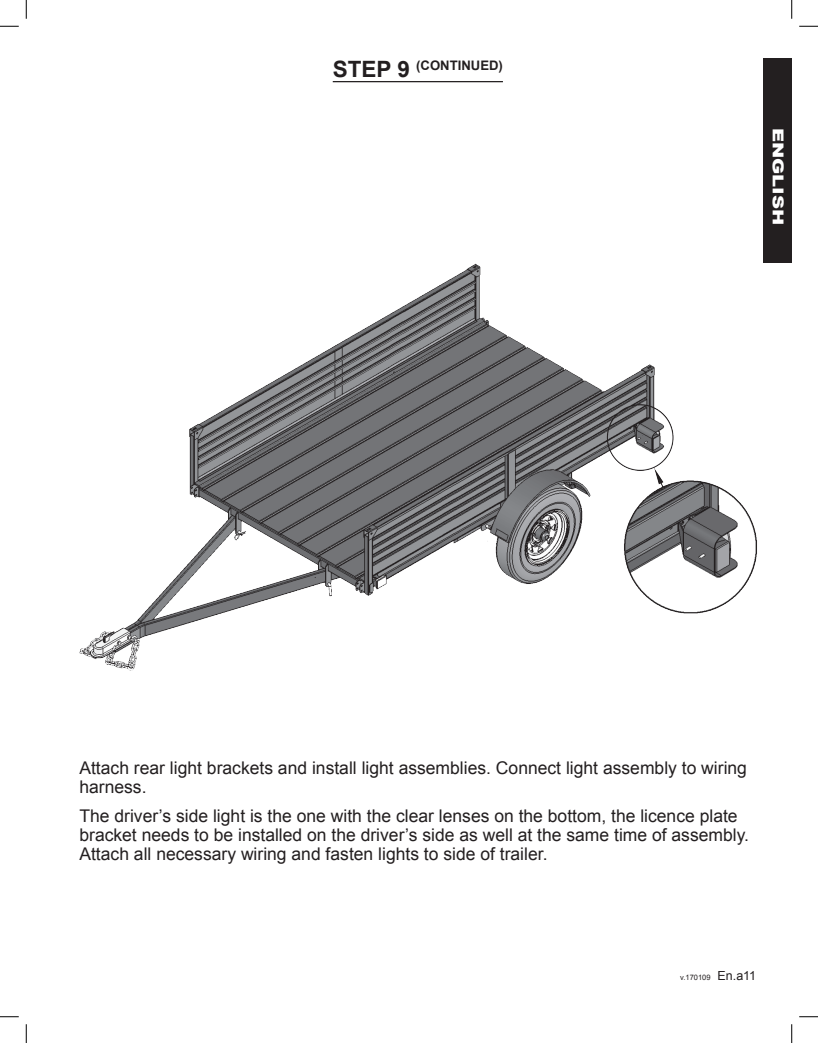
<style>
.page{position:relative;width:818px;height:1043px;background:#fff}
.page>*{position:absolute;margin:0;border:0;box-sizing:border-box;transform-origin:0 0}
.t1{font:17.5px/18.8px "Arial";color:#231f20}
.t2{font:900 15px "Arial";color:#fff;scale:1.3 1}
.t3{font:700 13.12px "Arial";color:#231f20}
.t4{font:7.5px "Arial";color:#231f20}
.s1{font-size:22.5px}
.s2{font-size:12.5px}
</style>
<div class="page">
<div style="left:763px;top:58px;width:28px;height:205px;background:#231f20"></div>
<hr style="left:333px;top:81px;width:170px;height:1px;background:#231f20">
<img style="left:79px;top:263px;width:678px;height:408px">
<svg style="left:0;top:25px;width:19px;height:2px"></svg>
<svg style="left:799px;top:25px;width:19px;height:2px"></svg>
<svg style="left:0;top:1016px;width:19px;height:1px"></svg>
<svg style="left:799px;top:1016px;width:19px;height:1px"></svg>
<svg style="left:25px;top:0;width:2px;height:19px"></svg>
<svg style="left:25px;top:1024px;width:2px;height:18px"></svg>
<svg style="left:791px;top:0;width:1px;height:19px"></svg>
<svg style="left:791px;top:1024px;width:1px;height:18px"></svg>
<p class="t3" style="left:333px;top:57px;width:172px"><span class="s1">STEP 9</span> (CONTINUED)</p>
<p class="t2" style="left:789px;top:128px;width:76px;rotate:90deg">ENGLISH</p>
<p class="t1" style="left:79px;top:758px;width:669px">Attach rear light brackets and install light assemblies. Connect light assembly to wiring harness.</p>
<p class="t1" style="left:79px;top:806px;width:671px">The driver’s side light is the one with the clear lenses on the bottom, the licence plate bracket needs to be installed on the driver’s side as well at the same time of assembly.<br>Attach all necessary wiring and fasten lights to side of trailer.</p>
<p class="t4" style="left:680px;top:972px;width:77px">v.170109 <span class="s2">En.a11</span></p>
</div>
